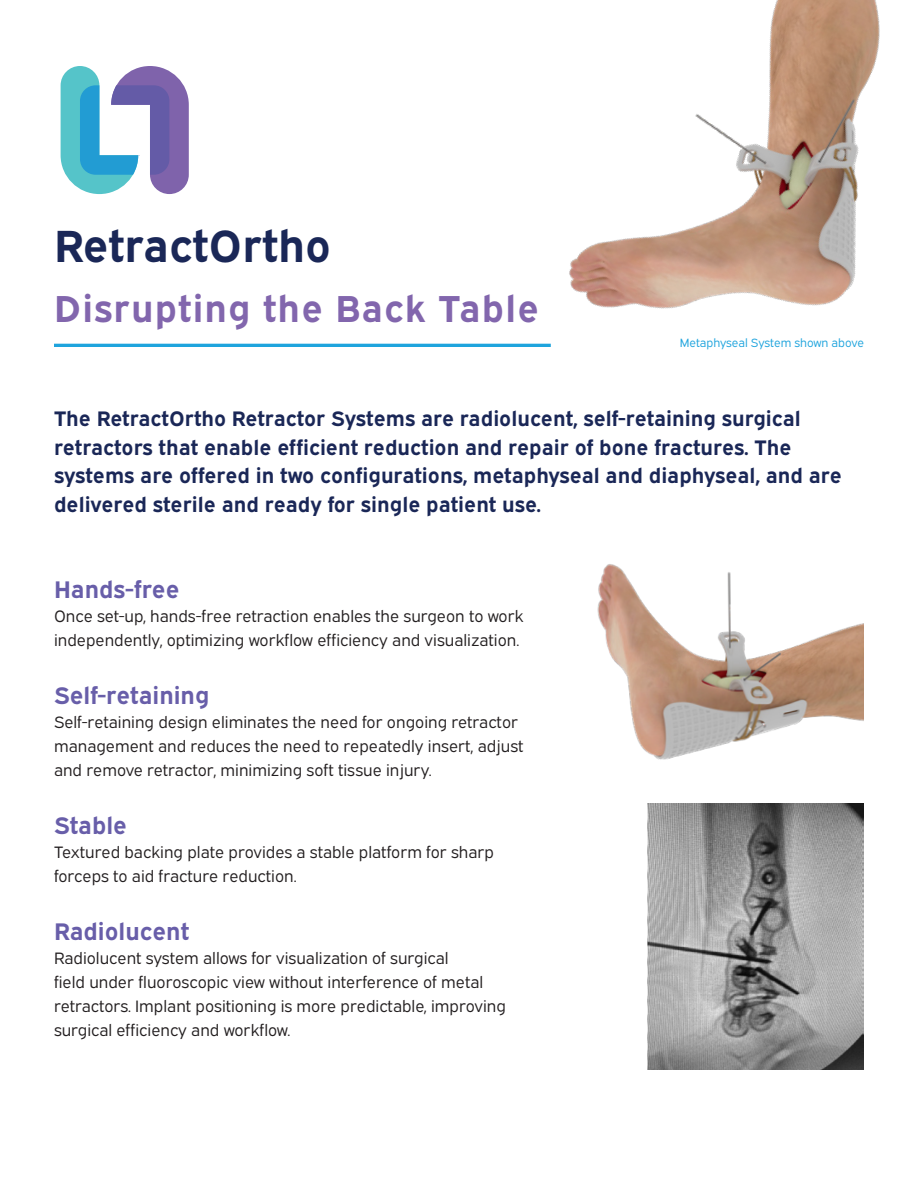
<style>
.page{position:relative;width:918px;height:1188px;background:#fff}
.page>*{position:absolute;margin:0;border:0;box-sizing:border-box;transform-origin:0 0}
.t1{font:700 45px "Expressway Rg";color:#1a2757}
.slogan{font:700 37.5px "Expressway Rg";letter-spacing:.03em;color:#8266ad}
.t2{font:700 24px "Expressway Rg";color:#685ea9}
.Copy{font:700 21px/28.5px "Expressway Rg";color:#1a2757}
.Copy-2{font:16.5px/24px "Expressway Bk";color:#231f20}
.Copy-3{font:12px "Expressway Bk";color:#1fa4dd}
</style>
<div class="page">
<img style="left:525px;top:0;width:355px;height:344px">
<img style="left:597px;top:564px;width:267px;height:196px">
<svg style="left:61px;top:66px;width:128px;height:128px"></svg>
<hr style="left:54px;top:344px;width:497px;height:3px;background:#1fa4dd">
<img style="left:647px;top:803px;width:216px;height:267px">
<p class="t1" style="left:54px;top:210px;width:279px">RetractOrtho</p>
<p class="slogan" style="left:54px;top:279px;width:487px">Disrupting the Back Table</p>
<p class="Copy-3" style="left:680px;top:333px;width:186px">Metaphyseal System shown above</p>
<p class="Copy" style="left:54px;top:402px;width:789px">The RetractOrtho Retractor Systems are radiolucent, self-retaining surgical retractors that enable efficient reduction and repair of bone fractures. The systems are offered in two configurations, metaphyseal and diaphyseal, and are delivered sterile and ready for single patient use.</p>
<p class="t2" style="left:54px;top:571px;width:127px">Hands-free</p>
<p class="Copy-2" style="left:54px;top:603px;width:471px">Once set-up, hands-free retraction enables the surgeon to work independently, optimizing workflow efficiency and visualization.</p>
<p class="t2" style="left:54px;top:677px;width:157px">Self-retaining</p>
<p class="Copy-2" style="left:54px;top:709px;width:471px">Self-retaining design eliminates the need for ongoing retractor management and reduces the need to repeatedly insert, adjust and remove retractor, minimizing soft tissue injury.</p>
<p class="t2" style="left:54px;top:806px;width:75px">Stable</p>
<p class="Copy-2" style="left:54px;top:838px;width:442px">Textured backing plate provides a stable platform for sharp forceps to aid fracture reduction.</p>
<p class="t2" style="left:54px;top:912px;width:137px">Radiolucent</p>
<p class="Copy-2" style="left:54px;top:944px;width:454px">Radiolucent system allows for visualization of surgical<br>field under fluoroscopic view without interference of metal retractors. Implant positioning is more predictable, improving surgical efficiency and workflow.</p>
</div>
